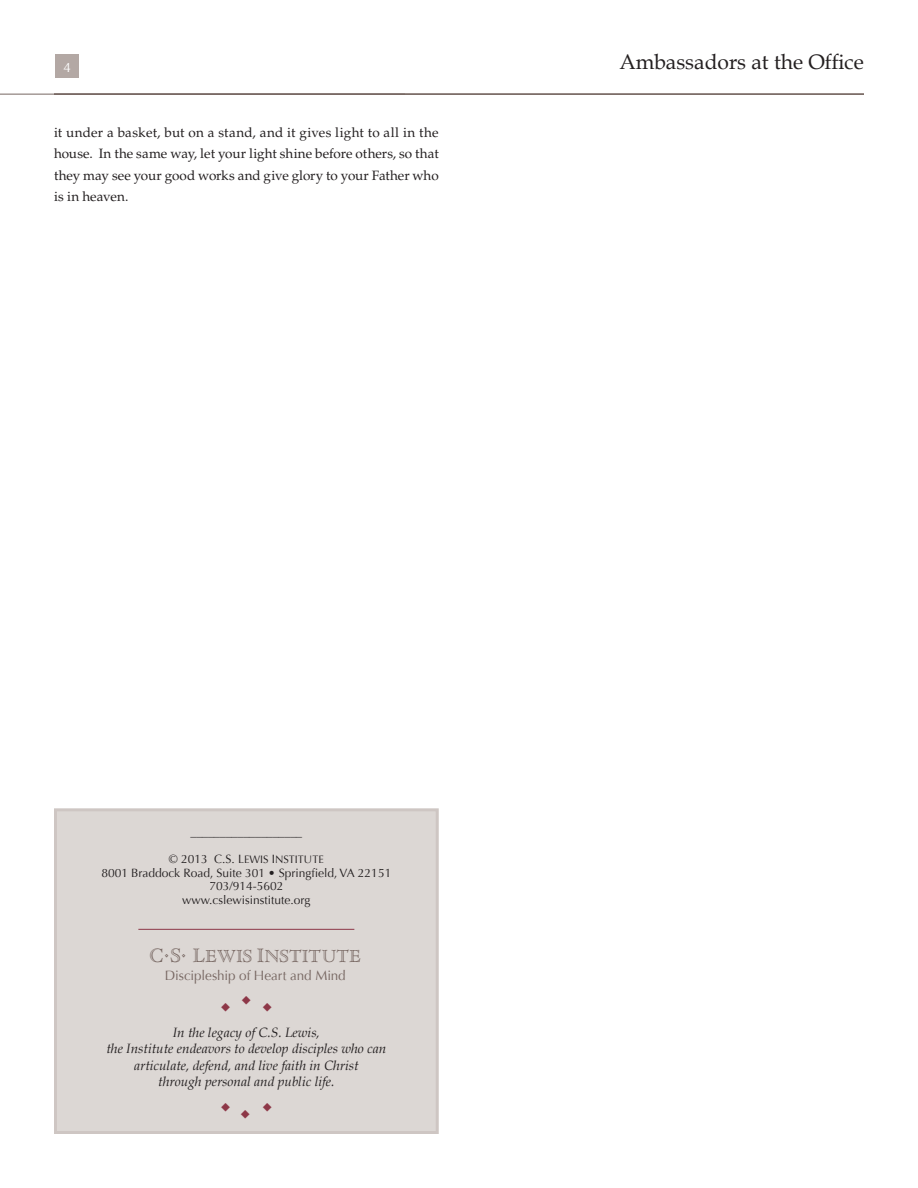
<style>
.page{position:relative;width:918px;height:1188px;background:#fff}
.page>*{position:absolute;margin:0;border:0;box-sizing:border-box;transform-origin:0 0}
.t1{font:21px "Book Antiqua";color:#231f20}
.Body_Text{font:18.9px "Cloister Std Open Face SC900";letter-spacing:.005em;color:#776762}
.Endnote{font:13.5px/21.3px "Palatino";letter-spacing:-.005em;color:#231f20;text-align:justify}
.t2{font:italic 13.5px "Book Antiqua";color:#231f20}
.Body_Text-2{font:13.5px "Optima";letter-spacing:-.005em;color:#776762}
.t3{font:13.5px "Optima";color:#fff}
.t4{font:12px "Optima";color:#231f20}
.t5{font:10.8px "Optima Regular SC900";color:#231f20}
.s1{font-family:"Optima";font-size:12px}
.s2{font-size:12px}
.s3{font-size:21px}
</style>
<div class="page">
<div style="left:55px;top:54px;width:24px;height:24px;background:#b3a8a4"></div>
<hr style="left:54px;top:94px;width:810px;height:1px;background:#776762">
<hr style="left:0;top:94px;width:405px;height:1px;background:#776762">
<div style="left:54px;top:808px;width:385px;height:326px;background:#dcd7d4;border:3px solid #cec6c3"></div>
<hr style="left:138px;top:929px;width:216px;height:1px;background:#8d3747">
<p class="t3" style="left:63px;top:60px;width:9px">4</p>
<h1 class="t1" style="left:619px;top:49px;width:246px">Ambassadors at the Office</h1>
<p class="Endnote" style="left:54px;top:122px;width:386px">it under a basket, but on a stand, and it gives light to all in the house. In the same way, let your light shine before others, so that they may see your good works and give glory to your Father who is in heaven.</p>
<p class="t4" style="left:190px;top:825px;width:113px">___________________</p>
<p class="t5" style="left:169px;top:853px;width:156px"><span class="s1">© 2013</span> <span class="s2">C.S. L</span>EWIS <span class="s2">I</span> NSTITUTE</p>
<p class="t4" style="left:101px;top:866px;width:291px">8001 Braddock Road, Suite 301 • Springfield, VA 22151</p>
<p class="t4" style="left:209px;top:879px;width:76px">703/914-5602</p>
<p class="t4" style="left:182px;top:893px;width:130px">www.cslewisinstitute.org</p>
<p class="Body_Text" style="left:150px;top:946px;width:213px"><span class="s3">C</span><sup>.</sup><span class="s3">S</span><sup>.</sup> <span class="s3">L</span>EWIS <span class="s3">I</span>NSTITUTE</p>
<p class="Body_Text-2" style="left:165px;top:967px;width:182px">Discipleship of Heart and Mind</p>
<p class="t2" style="left:173px;top:1024px;width:149px">In the legacy of C.S. Lewis,</p>
<p class="t2" style="left:106px;top:1041px;width:281px">the Institute endeavors to develop disciples who can</p>
<p class="t2" style="left:134px;top:1057px;width:226px">articulate, defend, and live faith in Christ</p>
<p class="t2" style="left:158px;top:1074px;width:178px">through personal and public life.</p>
</div>
